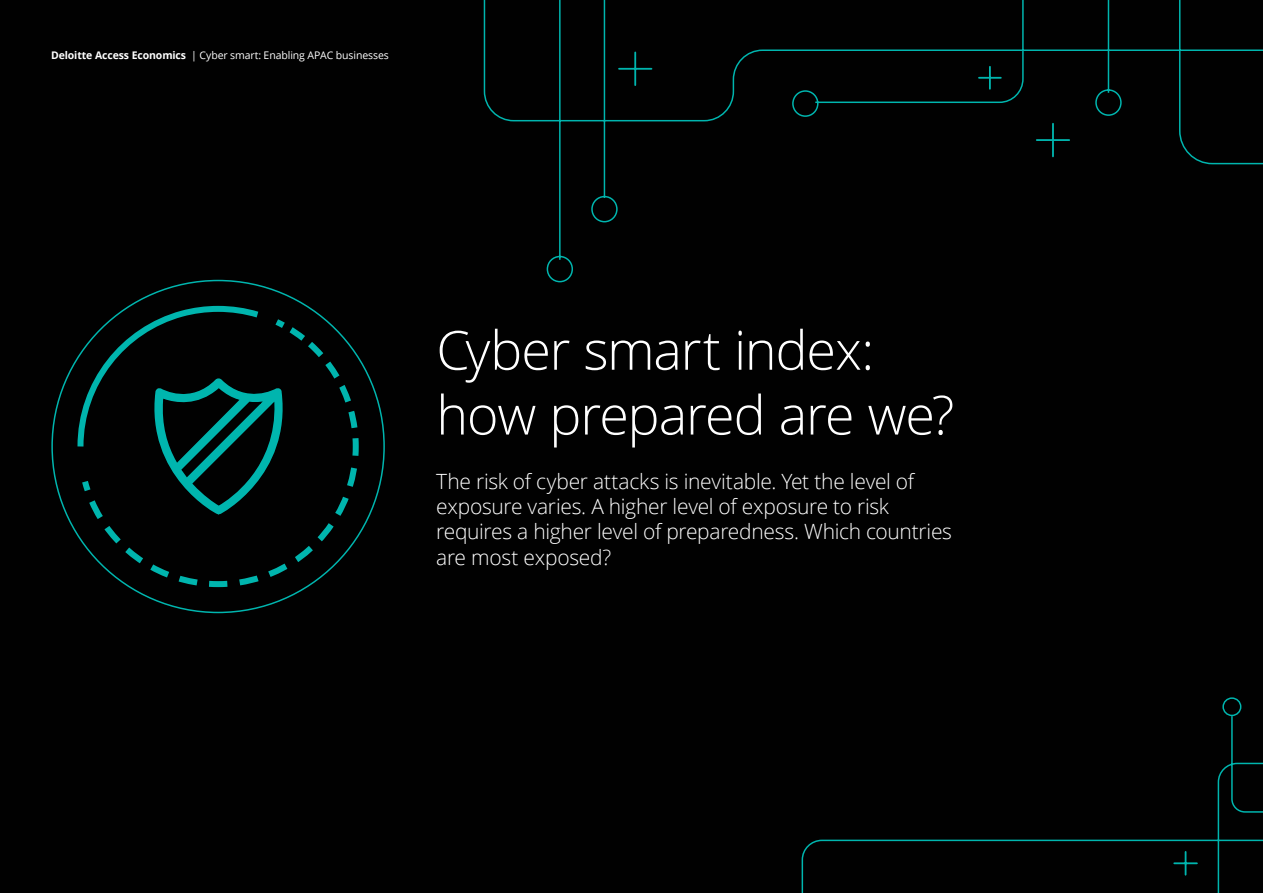
<style>
.page{position:relative;width:1263px;height:893px;background:#010101}
.page>*{position:absolute;margin:0;border:0;box-sizing:border-box;transform-origin:0 0}
.Body_copy__8_5_12pt{font:300 54px/64.8px "Open Sans";letter-spacing:-.025em;color:#fff}
.t1{font:300 21px/25.2px "Open Sans";letter-spacing:-.015em;color:#fff}
.Brochure_title__foli{font:10.5px "Open Sans";letter-spacing:-.01em;color:#fff}
.s1{font-weight:700}
.s2{color:#231f20}
</style>
<div class="page">
<svg style="left:483px;top:0;width:780px;height:283px"></svg>
<hr style="left:619px;top:68px;width:32px;height:2px;background:#00b5ae">
<hr style="left:634px;top:52px;width:2px;height:33px;background:#00b5ae">
<hr style="left:979px;top:77px;width:22px;height:2px;background:#00b5ae">
<hr style="left:989px;top:67px;width:2px;height:22px;background:#00b5ae">
<svg style="left:801px;top:697px;width:462px;height:196px"></svg>
<hr style="left:1174px;top:862px;width:23px;height:2px;background:#00b5ae">
<svg style="left:1185px;top:852px;width:1px;height:23px"></svg>
<svg style="left:74px;top:303px;width:287px;height:287px"></svg>
<p class="Brochure_title__foli" style="left:51px;top:48px;width:365px"><span class="s1">Deloitte Access Economics</span> | Cyber smart: Enabling APAC businesses <span class="s2">2019</span></p>
<p class="Body_copy__8_5_12pt" style="left:436px;top:316px;width:520px">Cyber smart index: how prepared are we?</p>
<p class="t1" style="left:436px;top:468px;width:517px">The risk of cyber attacks is inevitable. Yet the level of exposure varies. A higher level of exposure to risk requires a higher level of preparedness. Which countries are most exposed?</p>
</div>
